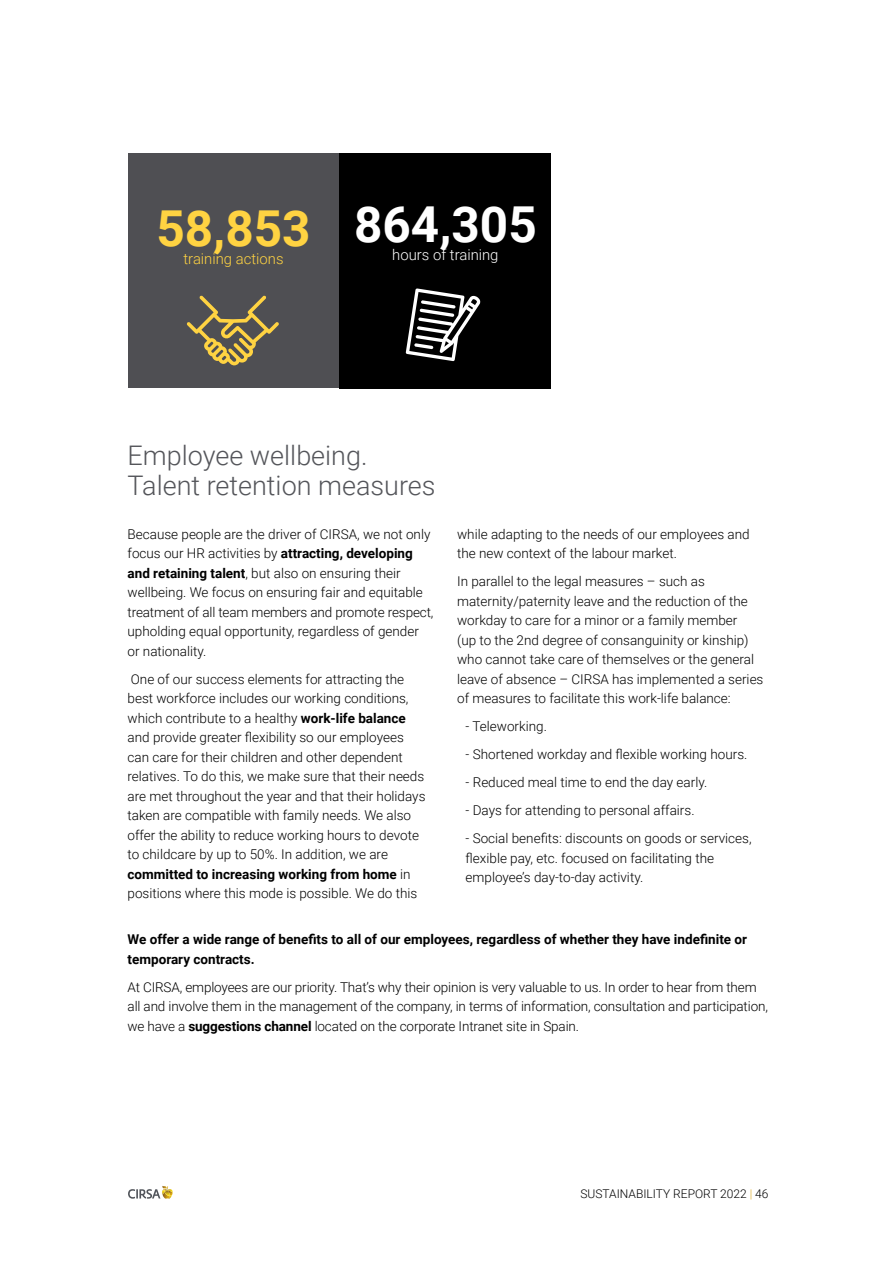
<style>
.page{position:relative;width:893px;height:1263px;background:#fff}
.page>*{position:absolute;margin:0;border:0;box-sizing:border-box;transform-origin:0 0}
.t1{font:700 49.5px "Roboto";color:#fff}
.t2{font:700 49.5px "Roboto";color:#ffd342}
.t3{font:300 27px/30px "Roboto";color:#54555a}
.t4{font:300 14.85px "Roboto";color:#ffd342}
.t5{font:300 14.85px "Roboto";color:#fff}
.t6{font:300 13.5px/19.5px "Roboto";color:#000}
.t7{font:700 13.5px/19.5px "Roboto";color:#000}
.t8{font:300 12px "Roboto";color:#000}
.s1{font-weight:700}
.s2{color:#dbab28}
</style>
<div class="page">
<svg style="left:128px;top:1186px;width:45px;height:13px"></svg>
<div style="left:128px;top:153px;width:212px;height:235px;background:#4f4f53"></div>
<div style="left:339px;top:153px;width:212px;height:235px;background:#000"></div>
<svg style="left:187px;top:295px;width:92px;height:70px"></svg>
<svg style="left:406px;top:288px;width:74px;height:73px"></svg>
<h1 class="t2" style="left:156px;top:194px;width:156px">58,853</h1>
<p class="t4" style="left:184px;top:248px;width:101px">training actions</p>
<h1 class="t1" style="left:354px;top:190px;width:184px">864,305</h1>
<p class="t5" style="left:392px;top:245px;width:108px">hours of training</p>
<h2 class="t3" style="left:128px;top:439px;width:309px">Employee wellbeing.<br>Talent retention measures</h2>
<p class="t6" style="left:128px;top:524px;width:307px">Because people are the driver of CIRSA, we not only focus our HR activities by <span class="s1">attracting, developing and retaining talent</span>, but also on ensuring their wellbeing. We focus on ensuring fair and equitable treatment of all team members and promote respect, upholding equal opportunity, regardless of gender or nationality.</p>
<p class="t6" style="left:128px;top:669px;width:299px">One of our success elements for attracting the best workforce includes our working conditions, which contribute to a healthy <span class="s1">work-life balance </span>and provide greater flexibility so our employees can care for their children and other dependent relatives. To do this, we make sure that their needs are met throughout the year and that their holidays taken are compatible with family needs. We also offer the ability to reduce working hours to devote to childcare by up to 50%. In addition, we are <span class="s1">committed to increasing working from home</span> in positions where this mode is possible. We do this</p>
<p class="t6" style="left:457px;top:524px;width:294px">while adapting to the needs of our employees and the new context of the labour market.</p>
<p class="t6" style="left:457px;top:571px;width:308px">In parallel to the legal measures – such as maternity/paternity leave and the reduction of the workday to care for a minor or a family member<br>(up to the 2nd degree of consanguinity or kinship) who cannot take care of themselves or the general leave of absence – CIRSA has implemented a series of measures to facilitate this work-life balance:</p>
<p class="t6" style="left:466px;top:716px;width:83px">- Teleworking.</p>
<p class="t6" style="left:466px;top:744px;width:283px">- Shortened workday and flexible working hours.</p>
<p class="t6" style="left:466px;top:772px;width:243px">- Reduced meal time to end the day early.</p>
<p class="t6" style="left:466px;top:800px;width:230px">- Days for attending to personal affairs.</p>
<p class="t6" style="left:466px;top:828px;width:287px">- Social benefits: discounts on goods or services, flexible pay, etc. focused on facilitating the employee’s day-to-day activity.</p>
<p class="t7" style="left:128px;top:929px;width:621px">We offer a wide range of benefits to all of our employees, regardless of whether they have indefinite or temporary contracts.</p>
<p class="t6" style="left:128px;top:977px;width:642px">At CIRSA, employees are our priority. That’s why their opinion is very valuable to us. In order to hear from them all and involve them in the management of the company, in terms of information, consultation and participation, we have a <span class="s1">suggestions channel</span> located on the corporate Intranet site in Spain.</p>
<p class="t8" style="left:580px;top:1185px;width:190px">SUSTAINABILITY REPORT 2022 <span class="s2">|</span> 46</p>
</div>
